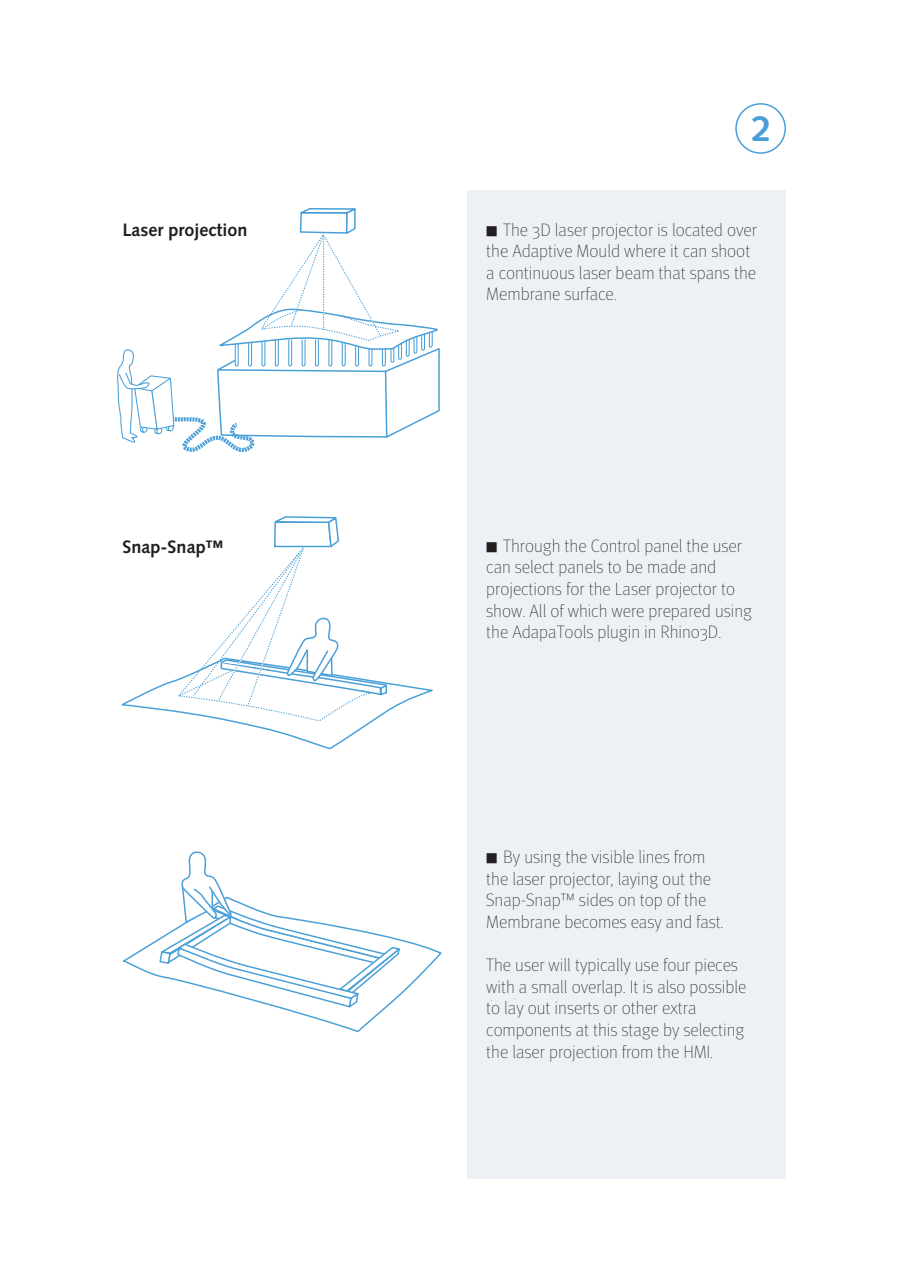
<style>
.page{position:relative;width:910px;height:1280px;background:#fff}
.page>*{position:absolute;margin:0;border:0;box-sizing:border-box;transform-origin:0 0}
.t1{font:700 36px "Syntax";color:#499fd8}
.t2{font:100 18px/21.6px "FF Meta Pro";color:#231f20}
.t3{font:700 18px "Syntax";color:#231f20}
.s1{font-size:13.5px}
</style>
<div class="page">
<div style="left:467px;top:190px;width:319px;height:988px;background:#edf1f6"></div>
<div style="left:735px;top:103px;width:51px;height:51px;border:2px solid #499fd8;border-radius:50%"></div>
<svg style="left:117px;top:208px;width:323px;height:244px"></svg>
<svg style="left:121px;top:516px;width:312px;height:234px"></svg>
<svg style="left:122px;top:851px;width:320px;height:182px"></svg>
<p class="t3" style="left:123px;top:219px;width:126px">Laser projection</p>
<p class="t1" style="left:752px;top:108px;width:22px">2</p>
<p class="t2" style="left:486px;top:218px;width:272px"><span class="s1">■</span> The 3D laser projector is located over the Adaptive Mould where it can shoot a continuous laser beam that spans the Membrane surface.</p>
<p class="t3" style="left:123px;top:537px;width:103px">Snap-Snap™</p>
<p class="t2" style="left:486px;top:534px;width:267px"><span class="s1">■</span> Through the Control panel the user can select panels to be made and projections for the Laser projector to show. All of which were prepared using the AdapaTools plugin in Rhino3D.</p>
<p class="t2" style="left:486px;top:845px;width:239px"><span class="s1">■</span> By using the visible lines from the laser projector, laying out the<br>Snap-Snap™ sides on top of the<br>Membrane becomes easy and fast.</p>
<p class="t2" style="left:486px;top:953px;width:262px">The user will typically use four pieces with a small overlap. It is also possible to lay out inserts or other extra components at this stage by selecting the laser projection from the HMI.</p>
</div>
